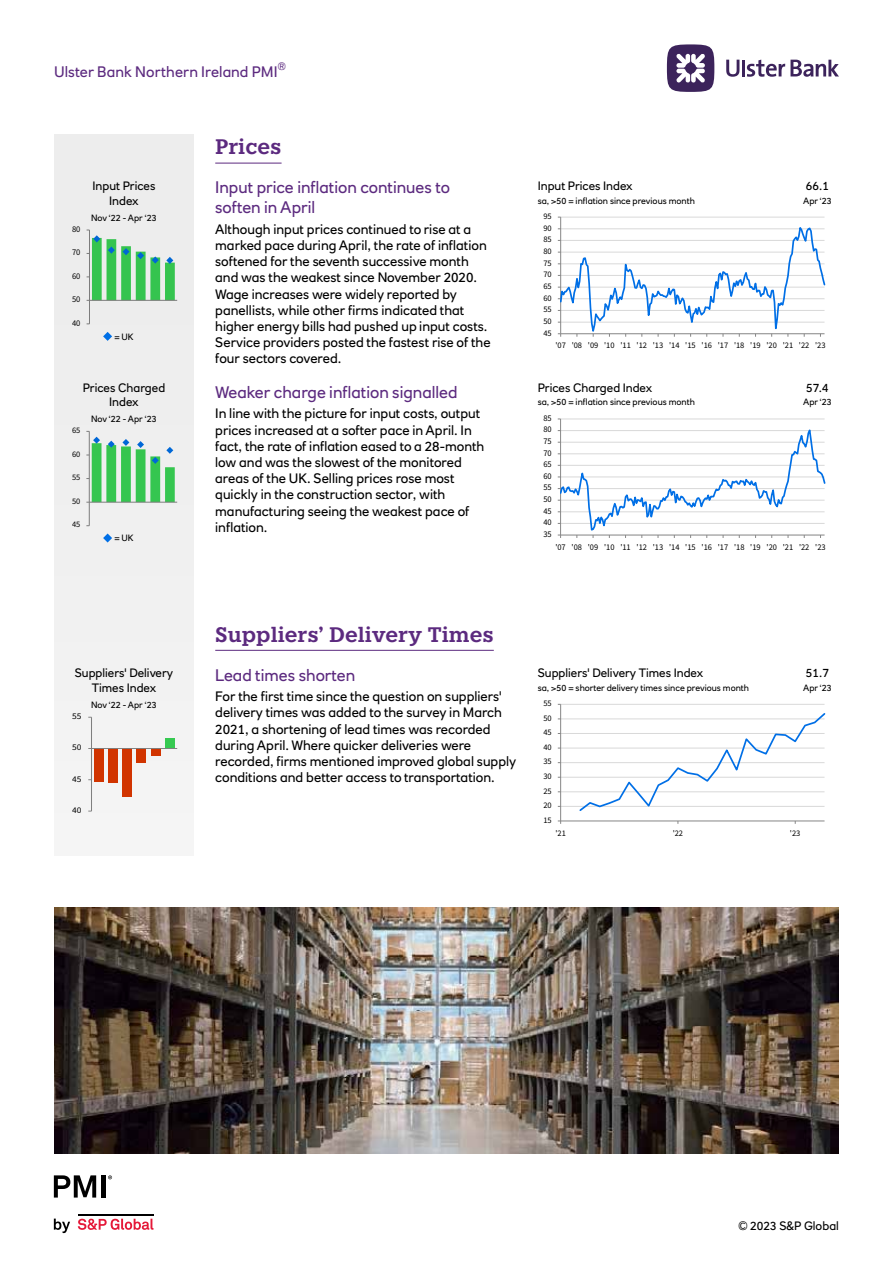
<style>
.page{position:relative;width:893px;height:1263px;background:#fff}
.page>*{position:absolute;margin:0;border:0;box-sizing:border-box;transform-origin:0 0}
.t1{font:600 21px "Knile";color:#5c2a7f}
.t2{font:16.5px/19.8px "RN House Sans";color:#5c2a7f}
.t3{font:15px "RN House Sans";letter-spacing:.005em;color:#5c2a7f}
.t4{font:13.5px/16.2px "RN House Sans";color:#000}
.t5{font:12px/14.4px "RN House Sans";color:#000;text-align:center}
.t6{font:10.5px "RN House Sans";color:#5c2a7f}
.t7{font:9px "RN House Sans";color:#000}
.t8{font:8.7px "Source Sans Pro";letter-spacing:-.005em;color:#000}
.t9{font:8.7px "Source Sans Pro";letter-spacing:-.005em;color:#000;scale:1.09 1}
.t10{font:8.55px "Source Sans Pro";letter-spacing:-.005em;color:#000}
.t11{font:8.4px "Source Sans Pro";letter-spacing:.005em;color:#000}
</style>
<div class="page">
<svg style="left:54px;top:1218px;width:16px;height:15px"></svg>
<svg style="left:78px;top:1218px;width:75px;height:12px"></svg>
<hr style="left:78px;top:1213px;width:75px;height:2px;background:#000">
<svg style="left:54px;top:1175px;width:42px;height:22px"></svg>
<div style="left:101px;top:1175px;width:5px;height:22px;background:#000"></div>
<svg style="left:108px;top:1175px;width:4px;height:4px"></svg>
<hr style="left:742px;top:60px;width:3px;height:16px;background:#3c235b">
<svg style="left:726px;top:60px;width:13px;height:17px"></svg>
<svg style="left:747px;top:60px;width:92px;height:17px"></svg>
<div style="left:667px;top:44px;width:47px;height:48px;background:#3c235b;border-radius:50%"></div>
<svg style="left:676px;top:54px;width:29px;height:29px"></svg>
<div style="left:54px;top:134px;width:140px;height:722px;background:#ededed"></div>
<hr style="left:215px;top:163px;width:67px;height:1px;background:#5c2a7f">
<svg style="left:558px;top:217px;width:267px;height:120px"></svg>
<hr style="left:89px;top:230px;width:1px;height:94px;background:#868686">
<hr style="left:89px;top:300px;width:88px;height:1px;background:#868686">
<svg style="left:87px;top:230px;width:88px;height:71px"></svg>
<svg style="left:558px;top:419px;width:267px;height:119px"></svg>
<hr style="left:89px;top:431px;width:1px;height:95px;background:#868686">
<hr style="left:89px;top:502px;width:88px;height:1px;background:#868686">
<svg style="left:86px;top:431px;width:89px;height:72px"></svg>
<img style="left:54px;top:907px;width:785px;height:247px">
<svg style="left:103px;top:332px;width:9px;height:9px"></svg>
<svg style="left:103px;top:533px;width:9px;height:9px"></svg>
<hr style="left:215px;top:650px;width:279px;height:1px;background:#5c2a7f">
<div style="left:94px;top:748px;width:9px;height:34px;background:#d13400"></div>
<div style="left:108px;top:748px;width:10px;height:35px;background:#d13400"></div>
<div style="left:122px;top:748px;width:10px;height:49px;background:#d13400"></div>
<div style="left:137px;top:748px;width:9px;height:15px;background:#d13400"></div>
<div style="left:151px;top:748px;width:9px;height:8px;background:#d13400"></div>
<div style="left:165px;top:738px;width:10px;height:10px;background:#36c951"></div>
<hr style="left:91px;top:717px;width:1px;height:94px;background:#868686">
<hr style="left:91px;top:748px;width:86px;height:1px;background:#868686">
<hr style="left:561px;top:806px;width:263px;height:1px;background:#d9d9d9">
<hr style="left:561px;top:791px;width:263px;height:1px;background:#d9d9d9">
<hr style="left:561px;top:777px;width:263px;height:1px;background:#d9d9d9">
<hr style="left:561px;top:762px;width:263px;height:1px;background:#d9d9d9">
<hr style="left:561px;top:748px;width:263px;height:1px;background:#d9d9d9">
<hr style="left:561px;top:733px;width:263px;height:1px;background:#d9d9d9">
<hr style="left:561px;top:719px;width:263px;height:1px;background:#d9d9d9">
<hr style="left:561px;top:704px;width:263px;height:1px;background:#d9d9d9">
<hr style="left:560px;top:704px;width:1px;height:117px;background:#868686">
<hr style="left:561px;top:821px;width:263px;height:1px;background:#868686">
<svg style="left:578px;top:713px;width:247px;height:98px"></svg>
<p class="t6" style="left:278px;top:59px;width:10px">®</p>
<p class="t3" style="left:54px;top:63px;width:225px">Ulster Bank Northern Ireland PMI</p>
<h1 class="t1" style="left:215px;top:134px;width:68px">Prices</h1>
<p class="t5" style="left:93px;top:179px;width:64px">Input Prices<br>Index</p>
<p class="t8" style="left:72px;top:223px;width:10px">80</p>
<p class="t8" style="left:72px;top:247px;width:10px">70</p>
<p class="t8" style="left:72px;top:270px;width:10px">60</p>
<p class="t8" style="left:72px;top:294px;width:10px">50</p>
<p class="t8" style="left:72px;top:317px;width:10px">40</p>
<p class="t7" style="left:91px;top:212px;width:67px">Nov ‘22 - Apr ‘23</p>
<p class="t7" style="left:114px;top:331px;width:21px">= UK</p>
<p class="t5" style="left:83px;top:380px;width:84px">Prices Charged<br>Index</p>
<p class="t11" style="left:72px;top:425px;width:10px">65</p>
<p class="t11" style="left:72px;top:449px;width:10px">60</p>
<p class="t11" style="left:72px;top:472px;width:10px">55</p>
<p class="t11" style="left:72px;top:496px;width:10px">50</p>
<p class="t11" style="left:72px;top:519px;width:10px">45</p>
<p class="t7" style="left:91px;top:414px;width:67px">Nov ‘22 - Apr ‘23</p>
<p class="t7" style="left:114px;top:533px;width:21px">= UK</p>
<p class="t2" style="left:215px;top:178px;width:236px">Input price inflation continues to soften in April</p>
<p class="t4" style="left:215px;top:221px;width:277px">Although input prices continued to rise at a marked pace during April, the rate of inflation softened for the seventh successive month and was the weakest since November 2020.<br>Wage increases were widely reported by panellists, while other firms indicated that higher energy bills had pushed up input costs.<br>Service providers posted the fastest rise of the four sectors covered.</p>
<p class="t2" style="left:215px;top:382px;width:244px">Weaker charge inflation signalled</p>
<p class="t4" style="left:215px;top:405px;width:271px">In line with the picture for input costs, output prices increased at a softer pace in April. In fact, the rate of inflation eased to a 28-month low and was the slowest of the monitored areas of the UK. Selling prices rose most quickly in the construction sector, with manufacturing seeing the weakest pace of inflation.</p>
<p class="t5" style="left:538px;top:179px;width:97px">Input Prices Index</p>
<p class="t7" style="left:538px;top:195px;width:159px">sa, &gt;50 = inflation since previous month</p>
<p class="t10" style="left:543px;top:211px;width:10px">95</p>
<p class="t10" style="left:543px;top:222px;width:10px">90</p>
<p class="t10" style="left:543px;top:234px;width:10px">85</p>
<p class="t10" style="left:543px;top:246px;width:10px">80</p>
<p class="t10" style="left:543px;top:257px;width:10px">75</p>
<p class="t10" style="left:543px;top:269px;width:10px">70</p>
<p class="t10" style="left:543px;top:281px;width:10px">65</p>
<p class="t10" style="left:543px;top:292px;width:10px">60</p>
<p class="t10" style="left:543px;top:304px;width:10px">55</p>
<p class="t10" style="left:543px;top:316px;width:10px">50</p>
<p class="t10" style="left:543px;top:327px;width:10px">45</p>
<p class="t5" style="left:806px;top:179px;width:25px">66.1</p>
<p class="t7" style="left:803px;top:195px;width:30px">Apr ‘23</p>
<p class="t10" style="left:555px;top:340px;width:272px">'07 '08 '09 '10 '11 '12 '13 '14 '15 '16 '17 '18 '19 '20 '21 '22 '23</p>
<p class="t5" style="left:538px;top:380px;width:116px">Prices Charged Index</p>
<p class="t7" style="left:538px;top:397px;width:159px">sa, &gt;50 = inflation since previous month</p>
<p class="t8" style="left:543px;top:412px;width:10px">85</p>
<p class="t8" style="left:543px;top:424px;width:10px">80</p>
<p class="t8" style="left:543px;top:436px;width:10px">75</p>
<p class="t8" style="left:543px;top:447px;width:10px">70</p>
<p class="t8" style="left:543px;top:459px;width:10px">65</p>
<p class="t8" style="left:543px;top:470px;width:10px">60</p>
<p class="t8" style="left:543px;top:482px;width:10px">55</p>
<p class="t8" style="left:543px;top:494px;width:10px">50</p>
<p class="t8" style="left:543px;top:505px;width:10px">45</p>
<p class="t8" style="left:543px;top:517px;width:10px">40</p>
<p class="t8" style="left:543px;top:528px;width:10px">35</p>
<p class="t5" style="left:806px;top:380px;width:24px">57.4</p>
<p class="t7" style="left:803px;top:397px;width:30px">Apr ‘23</p>
<p class="t8" style="left:555px;top:542px;width:272px">'07 '08 '09 '10 '11 '12 '13 '14 '15 '16 '17 '18 '19 '20 '21 '22 '23</p>
<p class="t5" style="left:75px;top:666px;width:100px">Suppliers' Delivery<br>Times Index</p>
<p class="t7" style="left:91px;top:699px;width:67px">Nov ‘22 - Apr ‘23</p>
<p class="t9" style="left:72px;top:711px;width:10px">55</p>
<p class="t9" style="left:72px;top:742px;width:10px">50</p>
<p class="t9" style="left:72px;top:773px;width:10px">45</p>
<h1 class="t1" style="left:215px;top:621px;width:280px">Suppliers' Delivery Times</h1>
<p class="t2" style="left:215px;top:665px;width:142px">Lead times shorten</p>
<p class="t4" style="left:215px;top:688px;width:303px">For the first time since the question on suppliers' delivery times was added to the survey in March 2021, a shortening of lead times was recorded during April. Where quicker deliveries were recorded, firms mentioned improved global supply conditions and better access to transportation.</p>
<p class="t5" style="left:538px;top:666px;width:167px">Suppliers' Delivery Times Index</p>
<p class="t7" style="left:538px;top:682px;width:213px">sa, &gt;50 = shorter delivery times since previous month</p>
<p class="t7" style="left:803px;top:682px;width:30px">Apr ‘23</p>
<p class="t5" style="left:806px;top:666px;width:25px">51.7</p>
<p class="t10" style="left:543px;top:698px;width:10px">55</p>
<p class="t10" style="left:543px;top:712px;width:10px">50</p>
<p class="t10" style="left:543px;top:727px;width:10px">45</p>
<p class="t10" style="left:543px;top:742px;width:10px">40</p>
<p class="t10" style="left:543px;top:756px;width:10px">35</p>
<p class="t10" style="left:543px;top:771px;width:10px">30</p>
<p class="t10" style="left:543px;top:785px;width:10px">25</p>
<p class="t9" style="left:72px;top:804px;width:10px">40</p>
<p class="t10" style="left:543px;top:800px;width:10px">20</p>
<p class="t10" style="left:543px;top:814px;width:10px">15</p>
<p class="t10" style="left:555px;top:827px;width:12px">'21</p>
<p class="t10" style="left:673px;top:827px;width:12px">'22</p>
<p class="t10" style="left:790px;top:827px;width:12px">'23</p>
<p class="t5" style="left:739px;top:1218px;width:102px">© 2023 S&amp;P Global</p>
</div>
